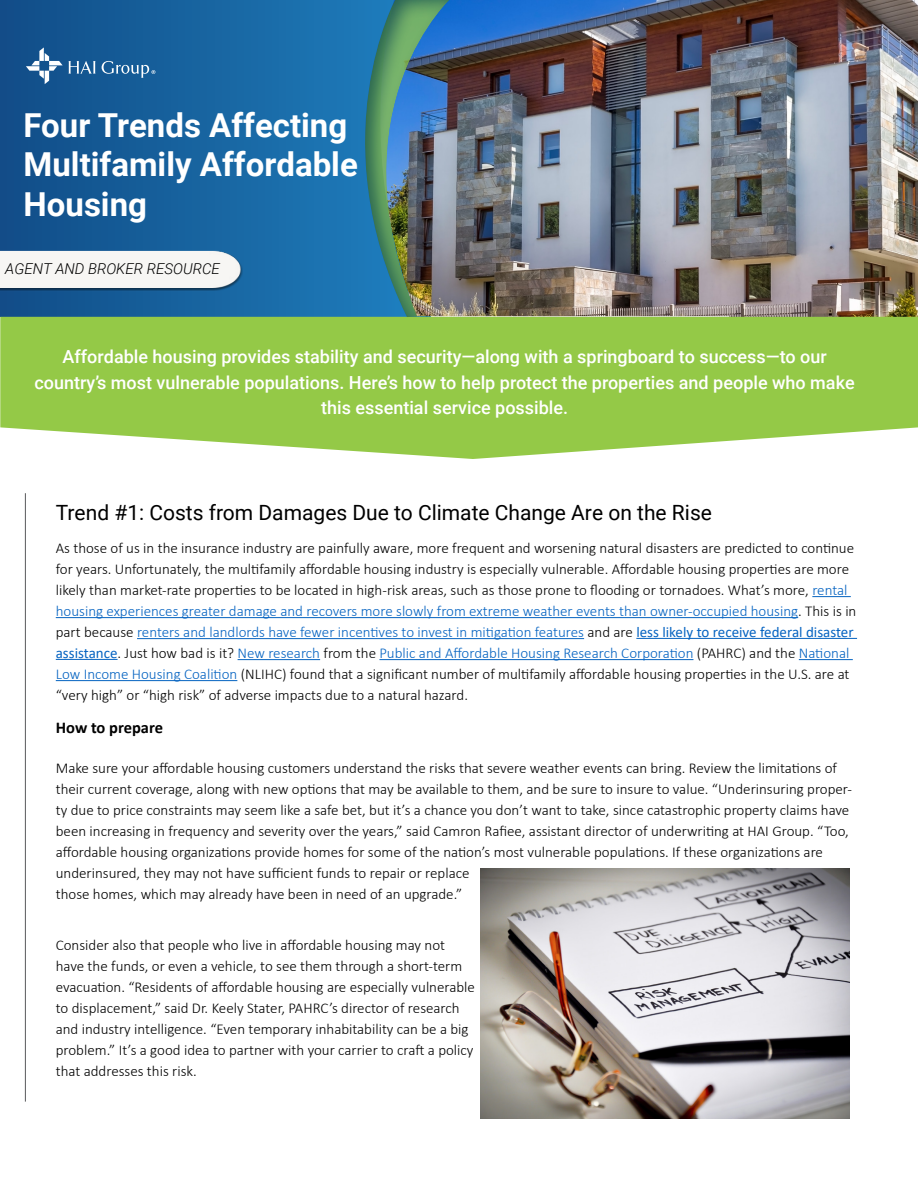
<style>
.page{position:relative;width:918px;height:1188px;background:#fff}
.page>*{position:absolute;margin:0;border:0;box-sizing:border-box;transform-origin:0 0}
.t1{font:700 33px/39.6px "Roboto";color:#fff}
.t2{font:21px "Roboto";color:#000}
.t3{font:500 18px/25.5px "Roboto";color:#fff;text-align:center}
.t4{font:700 16.5px "Calibri";color:#000}
.t5{font:300 15px/21px "Calibri";color:#000}
.t6{font:italic 300 15px "Roboto";color:#000}
.s1{color:#0563c1}
.s2{font-weight:400;color:#0563c1}
</style>
<div class="page">
<svg style="left:0;top:1px;width:346px;height:316px;background:#17629e"></svg>
<img style="left:478px;top:0;width:440px;height:317px">
<svg style="left:0;top:317px;width:918px;height:142px;background:#9fcf5b"></svg>
<img style="left:346px;top:0;width:132px;height:320px">
<svg style="left:26px;top:32px;width:158px;height:52px;background:#24649b"></svg>
<hr style="left:25px;top:493px;width:1px;height:609px;background:#58595b">
<hr style="left:812px;top:596px;width:39px;height:1px;background:#0563c1">
<hr style="left:56px;top:617px;width:742px;height:1px;background:#0563c1">
<hr style="left:137px;top:638px;width:447px;height:1px;background:#0563c1">
<hr style="left:636px;top:638px;width:221px;height:1px;background:#0563c1">
<hr style="left:56px;top:659px;width:62px;height:1px;background:#0563c1">
<hr style="left:238px;top:659px;width:82px;height:1px;background:#0563c1">
<hr style="left:379px;top:659px;width:314px;height:1px;background:#0563c1">
<hr style="left:799px;top:659px;width:54px;height:1px;background:#0563c1">
<hr style="left:56px;top:680px;width:181px;height:1px;background:#0563c1">
<img style="left:481px;top:868px;width:369px;height:250px">
<img style="left:0;top:247px;width:248px;height:46px">
<h1 class="t1" style="left:24px;top:104px;width:336px">Four Trends Affecting<br>Multifamily Affordable<br>Housing</h1>
<p class="t6" style="left:5px;top:258px;width:216px">AGENT AND BROKER RESOURCE</p>
<p class="t3" style="left:35px;top:343px;width:822px">Affordable housing provides stability and security—along with a springboard to success—to our country’s most vulnerable populations. Here’s how to help protect the properties and people who make this essential service possible.</p>
<h2 class="t2" style="left:56px;top:498px;width:658px">Trend #1: Costs from Damages Due to Climate Change Are on the Rise</h2>
<p class="t5" style="left:56px;top:537px;width:802px">As those of us in the insurance industry are painfully aware, more frequent and worsening natural disasters are predicted to continue for years. Unfortunately, the multifamily affordable housing industry is especially vulnerable. Affordable housing properties are more likely than market-rate properties to be located in high-risk areas, such as those prone to flooding or tornadoes. What’s more, <span class="s1">rental housing experiences greater damage and recovers more slowly from extreme weather events than owner-occupied housing</span>. This is in part because <span class="s1">renters and landlords have fewer incentives to invest in mitigation features</span> and are <span class="s2">less likely to receive federal disaster assistance</span>. Just how bad is it? <span class="s1">New research</span> from the <span class="s1">Public and Affordable Housing Research Corporation</span> (PAHRC) and the <span class="s1">National Low Income Housing Coalition</span> (NLIHC) found that a significant number of multifamily affordable housing properties in the U.S. are at “very high” or “high risk” of adverse impacts due to a natural hazard.</p>
<p class="t4" style="left:56px;top:716px;width:109px">How to prepare</p>
<p class="t5" style="left:56px;top:758px;width:798px">Make sure your affordable housing customers understand the risks that severe weather events can bring. Review the limitations of their current coverage, along with new options that may be available to them, and be sure to insure to value. “Underinsuring proper&shy;ty due to price constraints may seem like a safe bet, but it’s a chance you don’t want to take, since catastrophic property claims have been increasing in frequency and severity over the years,” said Camron Rafiee, assistant director of underwriting at HAI Group. “Too, affordable housing organizations provide homes for some of the nation’s most vulnerable populations. If these organizations are underinsured, they may not have sufficient funds to repair or replace<br>those homes, which may already have been in need of an upgrade.”</p>
<p class="t5" style="left:56px;top:935px;width:421px">Consider also that people who live in affordable housing may not have the funds, or even a vehicle, to see them through a short-term evacuation. “Residents of affordable housing are especially vulnerable to displacement,” said Dr. Keely Stater, PAHRC’s director of research and industry intelligence. “Even temporary inhabitability can be a big problem.” It’s a good idea to partner with your carrier to craft a policy that addresses this risk.</p>
</div>
